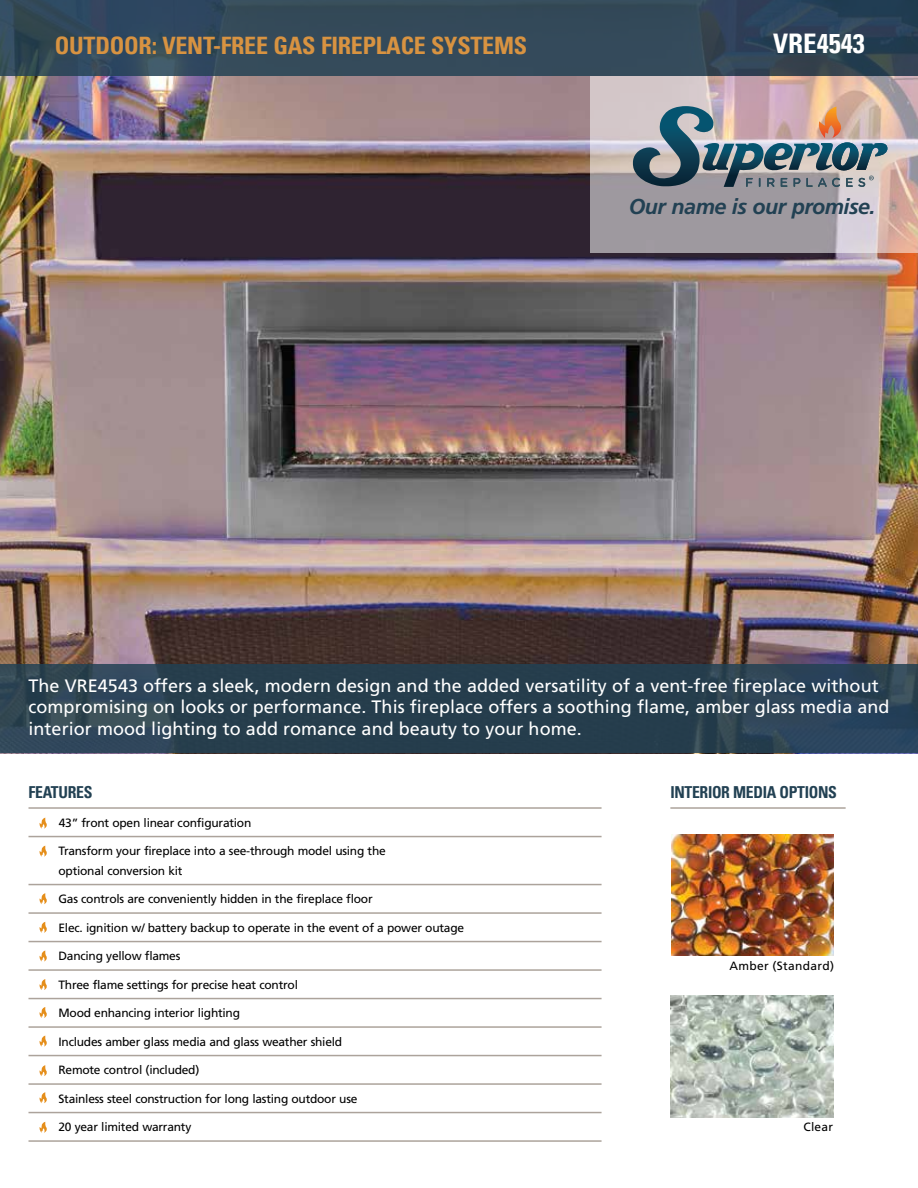
<style>
.page{position:relative;width:918px;height:1188px;background:#fff}
.page>*{position:absolute;margin:0;border:0;box-sizing:border-box;transform-origin:0 0}
.t1{font:27px "Univers Com 67 Bold Cond";color:#fff}
.t2{font:24px "Univers Com 67 Bold Cond";letter-spacing:-.01em;color:#d89341}
.t3{font:italic 700 21.6px "Frutiger";letter-spacing:-.025em;color:#224153}
.t4{font:18px/21.6px "Frutiger LT Std";letter-spacing:.005em;color:#fff}
.t5{font:16.5px "Univers Com 67 Bold Cond";letter-spacing:-.02em;color:#224153;scale:.95 1}
.t6{font:12px/19.5px "Frutiger LT Std";letter-spacing:-.02em;color:#000}
.t7{font:12px "Frutiger LT Std";letter-spacing:.025em;color:#000}
</style>
<div class="page">
<img style="left:0;top:76px;width:918px;height:589px">
<hr style="left:28px;top:807px;width:574px;height:2px;background:#aca39b">
<hr style="left:28px;top:836px;width:574px;height:1px;background:#aca39b">
<hr style="left:28px;top:884px;width:574px;height:1px;background:#aca39b">
<hr style="left:28px;top:912px;width:574px;height:2px;background:#aca39b">
<hr style="left:28px;top:941px;width:574px;height:1px;background:#aca39b">
<hr style="left:28px;top:969px;width:574px;height:2px;background:#aca39b">
<hr style="left:28px;top:998px;width:574px;height:1px;background:#aca39b">
<hr style="left:28px;top:1026px;width:574px;height:2px;background:#aca39b">
<hr style="left:28px;top:1055px;width:574px;height:1px;background:#aca39b">
<hr style="left:28px;top:1083px;width:574px;height:2px;background:#aca39b">
<hr style="left:28px;top:1112px;width:574px;height:1px;background:#aca39b">
<hr style="left:28px;top:1140px;width:574px;height:2px;background:#aca39b">
<svg style="left:39px;top:893px;width:8px;height:11px"></svg>
<svg style="left:39px;top:1065px;width:8px;height:11px"></svg>
<img style="left:671px;top:834px;width:163px;height:122px">
<img style="left:670px;top:996px;width:163px;height:121px">
<svg style="left:0;top:665px;width:918px;height:88px;background:#294050"></svg>
<svg style="left:39px;top:818px;width:8px;height:11px"></svg>
<svg style="left:39px;top:979px;width:8px;height:11px"></svg>
<svg style="left:39px;top:846px;width:8px;height:11px"></svg>
<svg style="left:39px;top:1036px;width:8px;height:11px"></svg>
<svg style="left:39px;top:1007px;width:8px;height:11px"></svg>
<svg style="left:39px;top:922px;width:8px;height:11px"></svg>
<svg style="left:39px;top:1092px;width:8px;height:11px"></svg>
<svg style="left:39px;top:1122px;width:8px;height:11px"></svg>
<svg style="left:39px;top:951px;width:8px;height:11px"></svg>
<hr style="left:670px;top:807px;width:176px;height:2px;background:#aca39b">
<svg style="left:0;top:0;width:918px;height:76px;background:#314859"></svg>
<svg style="left:590px;top:76px;width:328px;height:177px;background:#baacae"></svg>
<svg style="left:633px;top:106px;width:254px;height:81px;background:#929499"></svg>
<h2 class="t2" style="left:55px;top:31px;width:474px">OUTDOOR: VENT-FREE GAS FIREPLACE SYSTEMS</h2>
<h1 class="t1" style="left:773px;top:27px;width:93px">VRE4543</h1>
<h3 class="t3" style="left:629px;top:194px;width:248px">Our name is our promise.</h3>
<p class="t4" style="left:28px;top:675px;width:863px">The VRE4543 offers a sleek, modern design and the added versatility of a vent-free fireplace without compromising on looks or performance. This fireplace offers a soothing flame, amber glass media and interior mood lighting to add romance and beauty to your home.</p>
<h3 class="t5" style="left:28px;top:782px;width:69px">FEATURES</h3>
<p class="t6" style="left:59px;top:813px;width:194px">43” front open linear configuration</p>
<p class="t6" style="left:59px;top:841px;width:329px">Transform your fireplace into a see-through model using the optional conversion kit</p>
<p class="t6" style="left:59px;top:889px;width:316px">Gas controls are conveniently hidden in the fireplace floor</p>
<p class="t6" style="left:59px;top:918px;width:407px">Elec. ignition w/ battery backup to operate in the event of a power outage</p>
<p class="t6" style="left:59px;top:946px;width:123px">Dancing yellow flames</p>
<p class="t6" style="left:59px;top:975px;width:241px">Three flame settings for precise heat control</p>
<p class="t6" style="left:59px;top:1003px;width:183px">Mood enhancing interior lighting</p>
<p class="t6" style="left:59px;top:1032px;width:285px">Includes amber glass media and glass weather shield</p>
<p class="t6" style="left:59px;top:1060px;width:142px">Remote control (included)</p>
<p class="t6" style="left:59px;top:1089px;width:300px">Stainless steel construction for long lasting outdoor use</p>
<p class="t6" style="left:59px;top:1117px;width:134px">20 year limited warranty</p>
<h3 class="t5" style="left:670px;top:782px;width:177px">INTERIOR MEDIA OPTIONS</h3>
<p class="t7" style="left:729px;top:958px;width:106px">Amber (Standard)</p>
<p class="t6" style="left:803px;top:1117px;width:31px">Clear</p>
</div>
